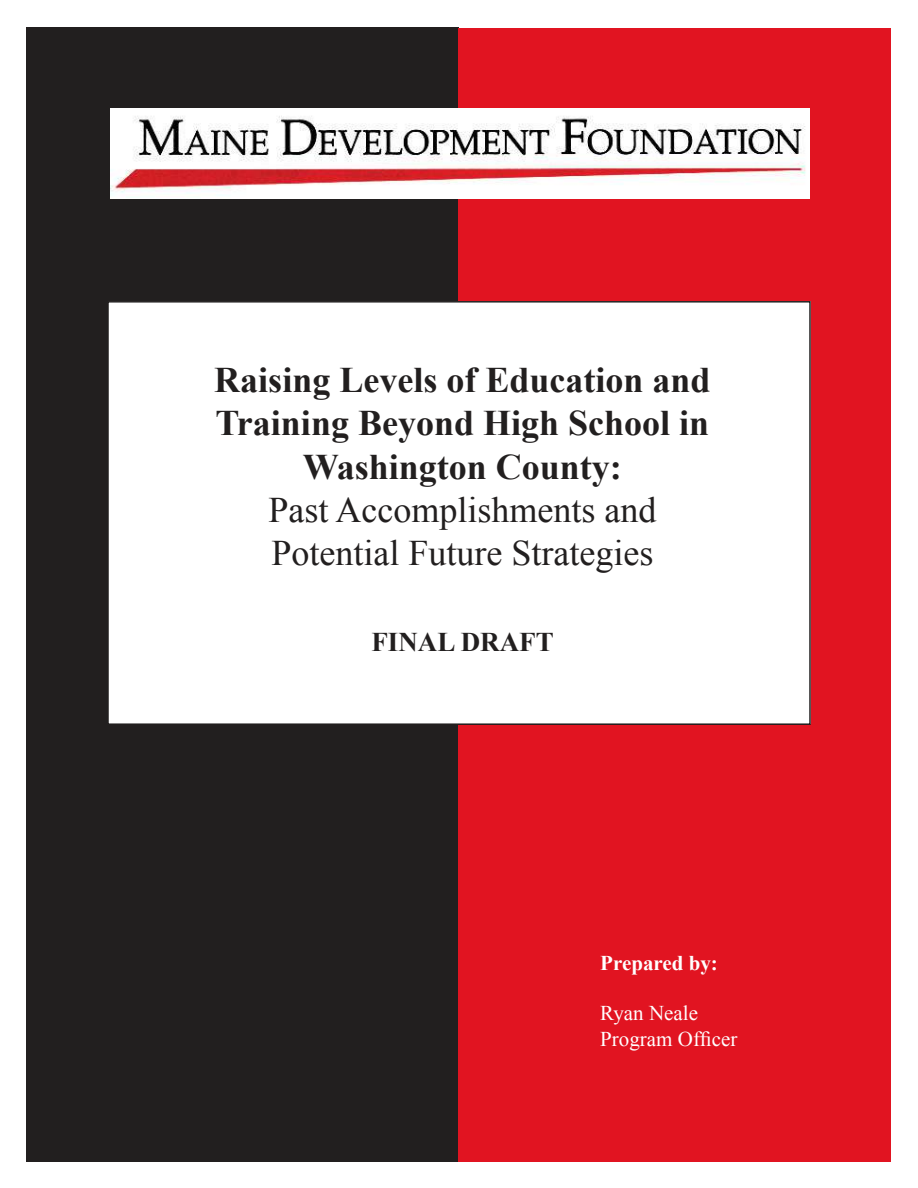
<style>
.page{position:relative;width:918px;height:1188px;background:#fff}
.page>*{position:absolute;margin:0;border:0;box-sizing:border-box;transform-origin:0 0}
.t1{font:700 36px/43.2px "Times New Roman";color:#221f1f;text-align:center}
.t2{font:36px/43.2px "Times New Roman";color:#221f1f}
.t3{font:700 27px "Times New Roman";color:#221f1f}
.t4{font:21px/25.2px "Times New Roman";color:#fff}
.t5{font:700 21px "Times New Roman";color:#fff}
</style>
<div class="page">
<div style="left:27px;top:27px;width:432px;height:1134px;background:#221f1f"></div>
<div style="left:459px;top:28px;width:432px;height:1134px;background:#e11421"></div>
<div style="left:108px;top:302px;width:702px;height:422px;background:#fff"></div>
<div style="left:107px;top:301px;width:704px;height:424px;border:2px solid #221f1f"></div>
<img style="left:110px;top:109px;width:699px;height:90px">
<p class="t1" style="left:214px;top:362px;width:498px">Raising Levels of Education and<br>Training Beyond High School in<br>Washington County:</p>
<p class="t2" style="left:268px;top:488px;width:390px">Past Accomplishments and<br>Potential Future Strategies</p>
<p class="t3" style="left:371px;top:633px;width:184px">FINAL DRAFT</p>
<p class="t5" style="left:600px;top:956px;width:119px">Prepared by:</p>
<p class="t4" style="left:600px;top:1003px;width:139px">Ryan Neale<br>Program Officer</p>
</div>
